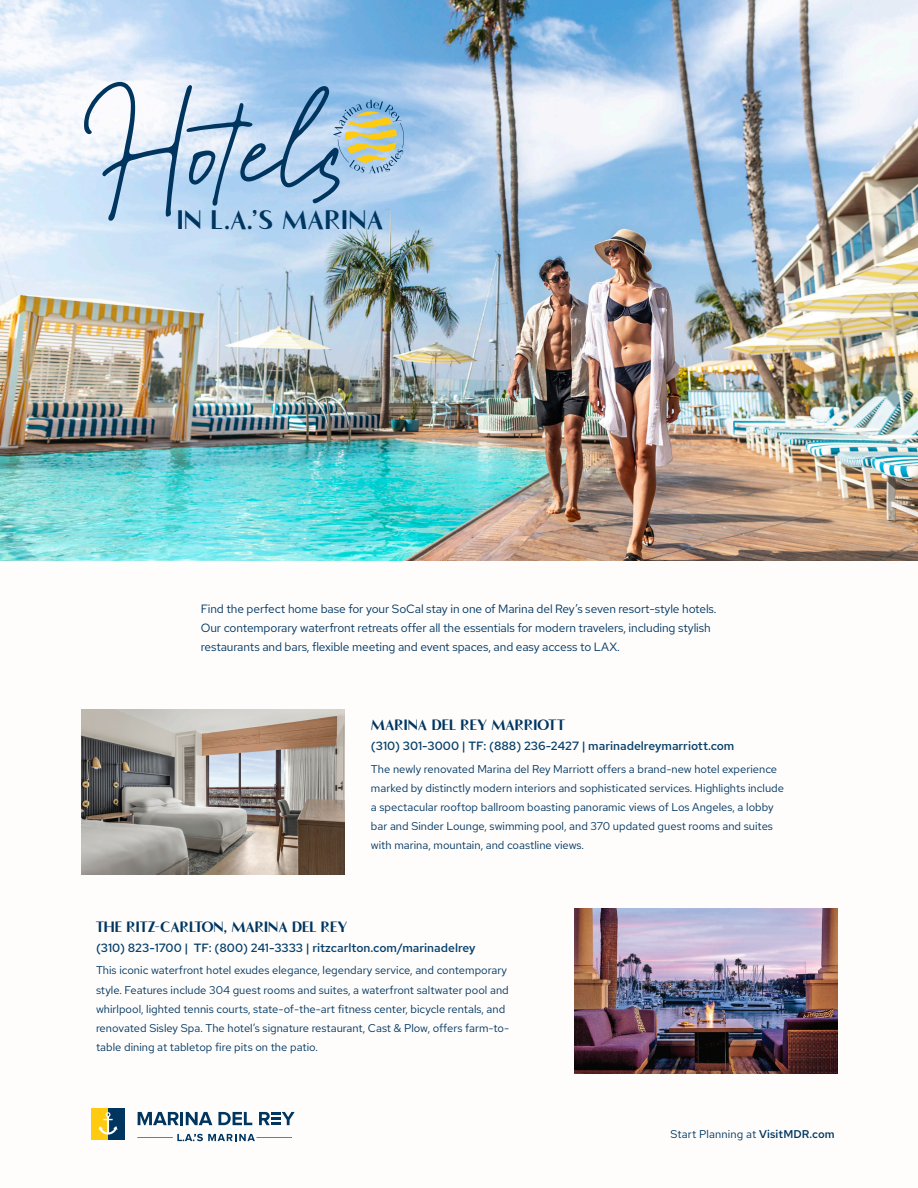
<style>
.page{position:relative;width:918px;height:1188px;background:#fff}
.page>*{position:absolute;margin:0;border:0;box-sizing:border-box;transform-origin:0 0}
.Headline{font:800 26.7px "Flatline Sans";letter-spacing:.01em;color:#003560}
.t1{font:800 15px "Flatline Sans";color:#003560}
.t2{font:12px/19.2px "Red Hat Text";letter-spacing:-.01em;color:#003560}
.t3{font:500 12px "Red Hat Text";color:#07406a}
.Headline-2{font:11.25px/19.2px "Red Hat Text";color:#003560}
.s1{font-weight:500}
</style>
<div class="page">
<img style="left:0;top:0;width:918px;height:561px">
<img style="left:81px;top:710px;width:263px;height:165px">
<img style="left:575px;top:908px;width:263px;height:165px">
<div style="left:92px;top:1108px;width:16px;height:32px;background:#fecb10"></div>
<div style="left:108px;top:1108px;width:16px;height:32px;background:#003560"></div>
<svg style="left:98px;top:1112px;width:20px;height:23px"></svg>
<svg style="left:138px;top:1112px;width:74px;height:13px"></svg>
<svg style="left:218px;top:1112px;width:34px;height:13px"></svg>
<hr style="left:137px;top:1137px;width:36px;height:1px;background:#003560">
<svg style="left:177px;top:1134px;width:78px;height:7px"></svg>
<hr style="left:256px;top:1137px;width:36px;height:1px;background:#003560">
<svg style="left:259px;top:1112px;width:36px;height:13px"></svg>
<svg style="left:84px;top:82px;width:321px;height:139px;background:#acc7dd"></svg>
<p class="Headline" style="left:177px;top:204px;width:208px">IN L.A.’S MARINA</p>
<p class="t2" style="left:201px;top:599px;width:517px">Find the perfect home base for your SoCal stay in one of Marina del Rey’s seven resort-style hotels.<br>Our contemporary waterfront retreats offer all the essentials for modern travelers, including stylish restaurants and bars, flexible meeting and event spaces, and easy access to LAX.</p>
<p class="t1" style="left:371px;top:716px;width:195px">MARINA DEL REY MARRIOTT</p>
<p class="t3" style="left:371px;top:738px;width:365px">(310) 301-3000 | TF: (888) 236-2427 | marinadelreymarriott.com</p>
<p class="Headline-2" style="left:371px;top:759px;width:415px">The newly renovated Marina del Rey Marriott offers a brand-new hotel experience marked by distinctly modern interiors and sophisticated services. Highlights include a spectacular rooftop ballroom boasting panoramic views of Los Angeles, a lobby bar and Sinder Lounge, swimming pool, and 370 updated guest rooms and suites with marina, mountain, and coastline views.</p>
<p class="t1" style="left:96px;top:918px;width:253px">THE RITZ-CARLTON, MARINA DEL REY</p>
<p class="t3" style="left:96px;top:940px;width:381px">(310) 823-1700 | TF: (800) 241-3333 | ritzcarlton.com/marinadelrey</p>
<p class="Headline-2" style="left:96px;top:961px;width:415px">This iconic waterfront hotel exudes elegance, legendary service, and contemporary style. Features include 304 guest rooms and suites, a waterfront saltwater pool and whirlpool, lighted tennis courts, state-of-the-art fitness center, bicycle rentals, and renovated Sisley Spa. The hotel’s signature restaurant, Cast &amp; Plow, offers farm-to&shy;table dining at tabletop fire pits on the patio.</p>
<p class="Headline-2" style="left:671px;top:1124px;width:166px">Start Planning at <span class="s1">VisitMDR.com</span></p>
</div>
